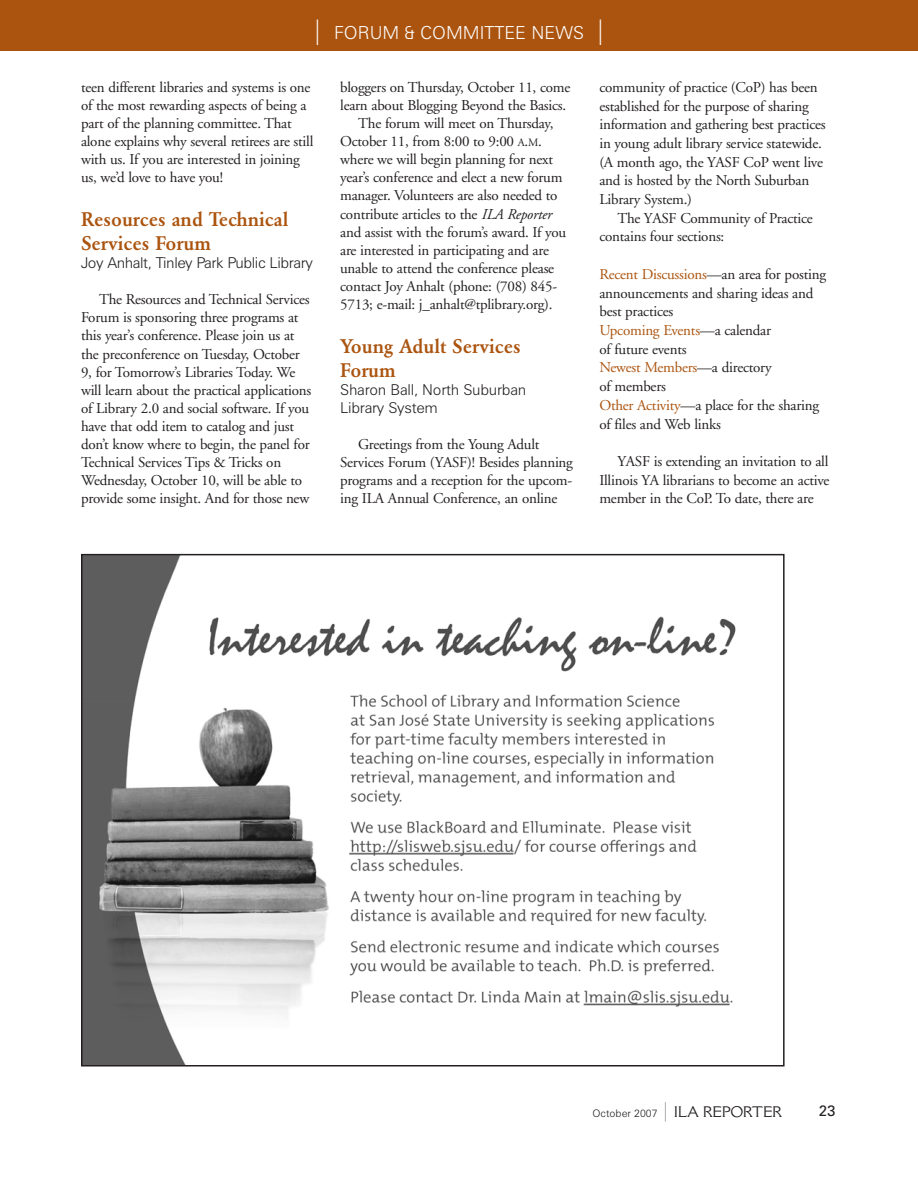
<style>
.page{position:relative;width:918px;height:1188px;background:#fff}
.page>*{position:absolute;margin:0;border:0;box-sizing:border-box;transform-origin:0 0}
.t1{font:500 19.5px/24.2px "Garamond BE";color:#ab540f}
.t2{font:300 18px "Zurich BT";color:#fff}
.t3{font:15px/18.1px "Adobe Garamond";letter-spacing:-.015em;color:#231f20}
.t4{font:300 15px/18.1px "Zurich BT";letter-spacing:-.015em;color:#231f20}
.t5{font:15px "Zurich BT";color:#231f20}
.t6{font:300 10.5px "Zurich BT";color:#231f20}
.s1{font-size:25.5px}
.s2{font-size:11.25px}
.s3{font-style:italic}
.s4{color:#ab540f}
.s5{font-size:19.5px;color:#939598}
.s6{font-family:"Cantoria";font-weight:400;font-size:15px}
</style>
<div class="page">
<div style="left:0;top:0;width:918px;height:51px;background:#ab540f"></div>
<img style="left:84px;top:557px;width:652px;height:506px">
<div style="left:81px;top:554px;width:704px;height:512px;border:2px solid #231f20"></div>
<p class="t2" style="left:311px;top:27px;width:297px"><span class="s1">|</span> FORUM &amp; COMMITTEE NEWS <span class="s1">|</span></p>
<p class="t3" style="left:81px;top:79px;width:234px">teen different libraries and systems is one of the most rewarding aspects of being a part of the planning committee. That alone explains why several retirees are still with us. If you are interested in joining us, we’d love to have you!</p>
<h1 class="t1" style="left:81px;top:209px;width:209px">Resources and Technical<br>Services Forum</h1>
<p class="t4" style="left:81px;top:256px;width:233px">Joy Anhalt, Tinley Park Public Library</p>
<p class="t3" style="left:81px;top:292px;width:232px;text-indent:18px">The Resources and Technical Services Forum is sponsoring three programs at this year’s conference. Please join us at the preconference on Tuesday, October 9, for Tomorrow’s Libraries Today. We will learn about the practical applications of Library 2.0 and social software. If you have that odd item to catalog and just don’t know where to begin, the panel for Technical Services Tips &amp; Tricks on Wednesday, October 10, will be able to provide some insight. And for those new</p>
<p class="t3" style="left:340px;top:79px;width:232px">bloggers on Thursday, October 11, come</p>
<p class="t3" style="left:340px;top:97px;width:228px">learn about Blogging Beyond the Basics.</p>
<p class="t3" style="left:358px;top:116px;width:197px">The forum will meet on Thursday,</p>
<p class="t3" style="left:340px;top:134px;width:203px">October 11, from 8:00 to 9:00 <span class="s2">A</span>.<span class="s2">M</span>.</p>
<p class="t3" style="left:340px;top:152px;width:214px">where we will begin planning for next</p>
<p class="t3" style="left:340px;top:170px;width:224px">year’s conference and elect a new forum</p>
<p class="t3" style="left:340px;top:188px;width:219px">manager. Volunteers are also needed to</p>
<p class="t3" style="left:340px;top:206px;width:213px">contribute articles to the <span class="s3">ILA Reporter</span></p>
<p class="t3" style="left:340px;top:224px;width:228px">and assist with the forum’s award. If you</p>
<p class="t3" style="left:340px;top:242px;width:210px">are interested in participating and are</p>
<p class="t3" style="left:340px;top:260px;width:216px">unable to attend the conference please</p>
<p class="t3" style="left:340px;top:278px;width:219px">contact Joy Anhalt (phone: (708) 845-</p>
<p class="t3" style="left:340px;top:297px;width:214px">5713; e-mail: j_anhalt@tplibrary.org).</p>
<h1 class="t1" style="left:340px;top:335px;width:182px">Young Adult Services<br>Forum</h1>
<p class="t4" style="left:340px;top:383px;width:188px">Sharon Ball, North Suburban<br>Library System</p>
<p class="t3" style="left:340px;top:437px;width:234px;text-indent:18px">Greetings from the Young Adult Services Forum (YASF)! Besides planning programs and a reception for the upcom&shy;ing ILA Annual Conference, an online</p>
<p class="t3" style="left:599px;top:79px;width:228px;line-height:18.8px">community of practice (CoP) has been established for the purpose of sharing information and gathering best practices in young adult library service statewide. (A month ago, the YASF CoP went live and is hosted by the North Suburban Library System.)</p>
<p class="t3" style="left:599px;top:210px;width:215px;line-height:18.8px;text-indent:18px">The YASF Community of Practice contains four sections:</p>
<p class="t3" style="left:599px;top:266px;width:228px;line-height:18.8px"><span class="s4">Recent Discussions</span>—an area for posting announcements and sharing ideas and best practices<br><span class="s4">Upcoming Events</span>—a calendar<br>of future events<br><span class="s4">Newest Members</span>—a directory<br>of members<br><span class="s4">Other Activity</span>—a place for the sharing of files and Web links</p>
<p class="t3" style="left:599px;top:453px;width:232px;line-height:18.8px;text-align:justify;text-indent:18px">YASF is extending an invitation to all Illinois YA librarians to become an active member in the CoP. To date, there are</p>
<p class="t6" style="left:593px;top:1109px;width:191px">October 2007 <span class="s5">|</span> <span class="s6">ILA REPORTER</span></p>
<p class="t5" style="left:819px;top:1106px;width:18px">23</p>
</div>
